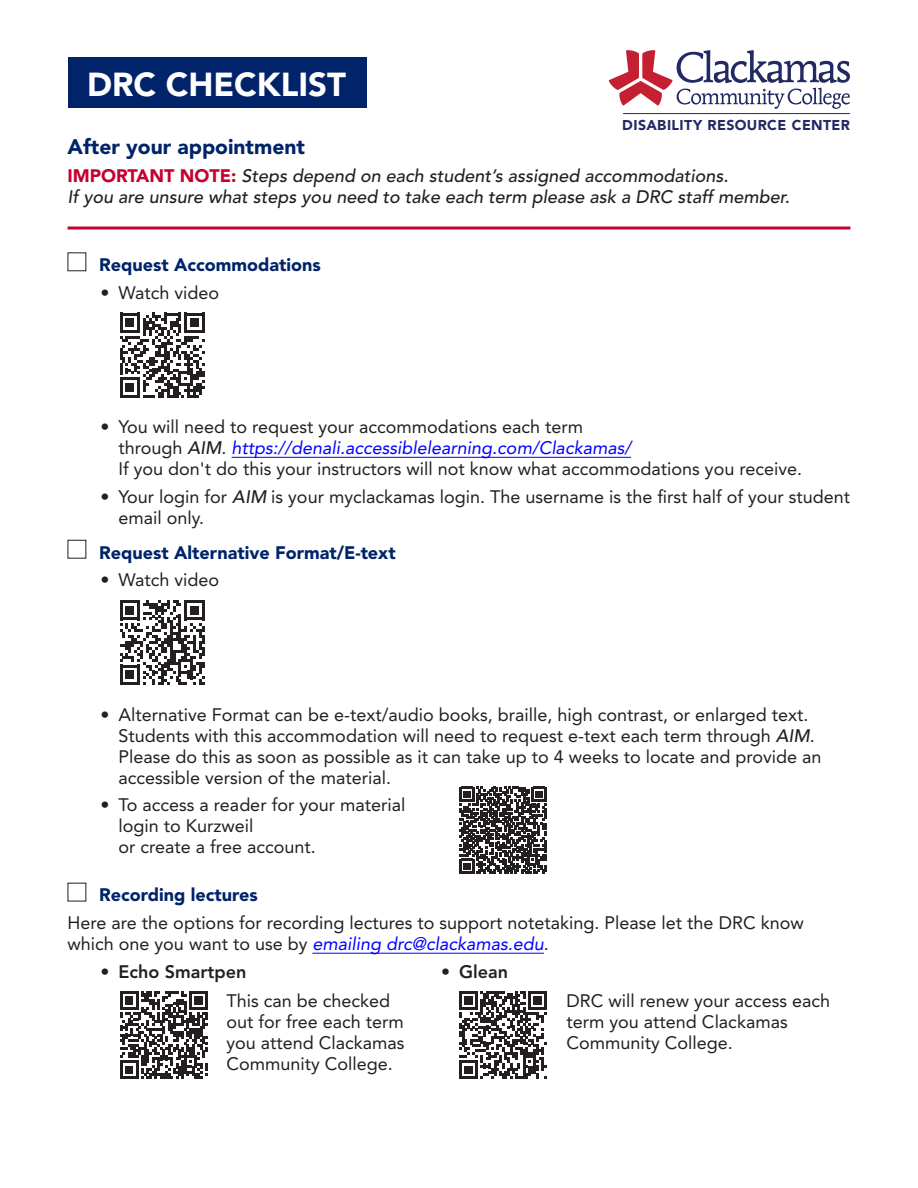
<style>
.page{position:relative;width:918px;height:1188px;background:#fff}
.page>*{position:absolute;margin:0;border:0;box-sizing:border-box;transform-origin:0 0}
.t1{font:900 33px "Avenir LT Std";color:#fff}
.t2{font:900 21px "Avenir LT Std";color:#002369}
.t3{font:18px/21px "Avenir LT Std";color:#231f20}
.t4{font:italic 500 18px/21px "Avenir LT Std";color:#231f20}
.t5{font:900 18px "Avenir LT Std";color:#002369}
.t6{font:800 18px "Avenir LT Std";color:#231f20}
.t7{font:900 14.1px "Avenir LT Std";letter-spacing:.025em;color:#222a64}
.s1{font-weight:900;font-style:normal;color:#c5002e}
.s2{font-weight:500;font-style:italic}
.s3{font-style:italic;color:#00f}
</style>
<div class="page">
<hr style="left:68px;top:227px;width:782px;height:3px;background:#c5002e">
<hr style="left:623px;top:113px;width:227px;height:1px;background:#222a64">
<svg style="left:609px;top:50px;width:241px;height:59px"></svg>
<hr style="left:232px;top:457px;width:399px;height:1px;background:#00f">
<hr style="left:312px;top:953px;width:232px;height:1px;background:#00f">
<div style="left:68px;top:58px;width:299px;height:50px;background:#002369"></div>
<svg style="left:120px;top:313px;width:85px;height:85px"></svg>
<svg style="left:120px;top:600px;width:85px;height:85px"></svg>
<svg style="left:460px;top:787px;width:86px;height:87px"></svg>
<svg style="left:120px;top:991px;width:88px;height:88px"></svg>
<svg style="left:459px;top:991px;width:88px;height:88px"></svg>
<h1 class="t1" style="left:87px;top:64px;width:261px">DRC CHECKLIST</h1>
<p class="t7" style="left:622px;top:117px;width:229px">DISABILITY RESOURCE CENTER</p>
<p class="t2" style="left:68px;top:134px;width:239px">After your appointment</p>
<p class="t4" style="left:68px;top:166px;width:724px"><span class="s1">IMPORTANT NOTE:</span> Steps depend on each student’s assigned accommodations.<br>If you are unsure what steps you need to take each term please ask a DRC staff member.</p>
<h2 class="t5" style="left:99px;top:254px;width:223px">Request Accommodations</h2>
<p class="t3" style="left:101px;top:282px;width:120px">• Watch video</p>
<p class="t3" style="left:119px;top:417px;width:685px;text-indent:-18px">• You will need to request your accommodations each term<br>through <span class="s2">AIM</span>. <span class="s3">https://denali.accessiblelearning.com/Clackamas/<br></span>If you don't do this your instructors will not know what accommodations you receive.</p>
<p class="t3" style="left:119px;top:486px;width:733px;text-indent:-18px">• Your login for <span class="s2">AIM</span> is your myclackamas login. The username is the frst half of your student email only.</p>
<h2 class="t5" style="left:99px;top:541px;width:298px">Request Alternative Format/E-text</h2>
<p class="t3" style="left:101px;top:570px;width:120px">• Watch video</p>
<p class="t3" style="left:119px;top:704px;width:705px;text-indent:-18px">• Alternative Format can be e-text/audio books, braille, high contrast, or enlarged text.<br>Students with this accommodation will need to request e-text each term through <span class="s2">AIM</span>.<br>Please do this as soon as possible as it can take up to 4 weeks to locate and provide an accessible version of the material.</p>
<p class="t3" style="left:119px;top:795px;width:288px;text-indent:-18px">• To access a reader for your material login to Kurzweil<br>or create a free account.</p>
<h2 class="t5" style="left:99px;top:884px;width:160px">Recording lectures</h2>
<p class="t3" style="left:68px;top:913px;width:738px">Here are the options for recording lectures to support notetaking. Please let the DRC know which one you want to use by <span class="s3">emailing drc@clackamas.edu</span>.</p>
<p class="t6" style="left:101px;top:961px;width:147px">• Echo Smartpen</p>
<p class="t6" style="left:441px;top:961px;width:69px">• Glean</p>
<p class="t3" style="left:226px;top:990px;width:180px">This can be checked out for free each term you attend Clackamas<br>Community College.</p>
<p class="t3" style="left:567px;top:990px;width:265px">DRC will renew your access each term you attend Clackamas<br>Community College.</p>
</div>
